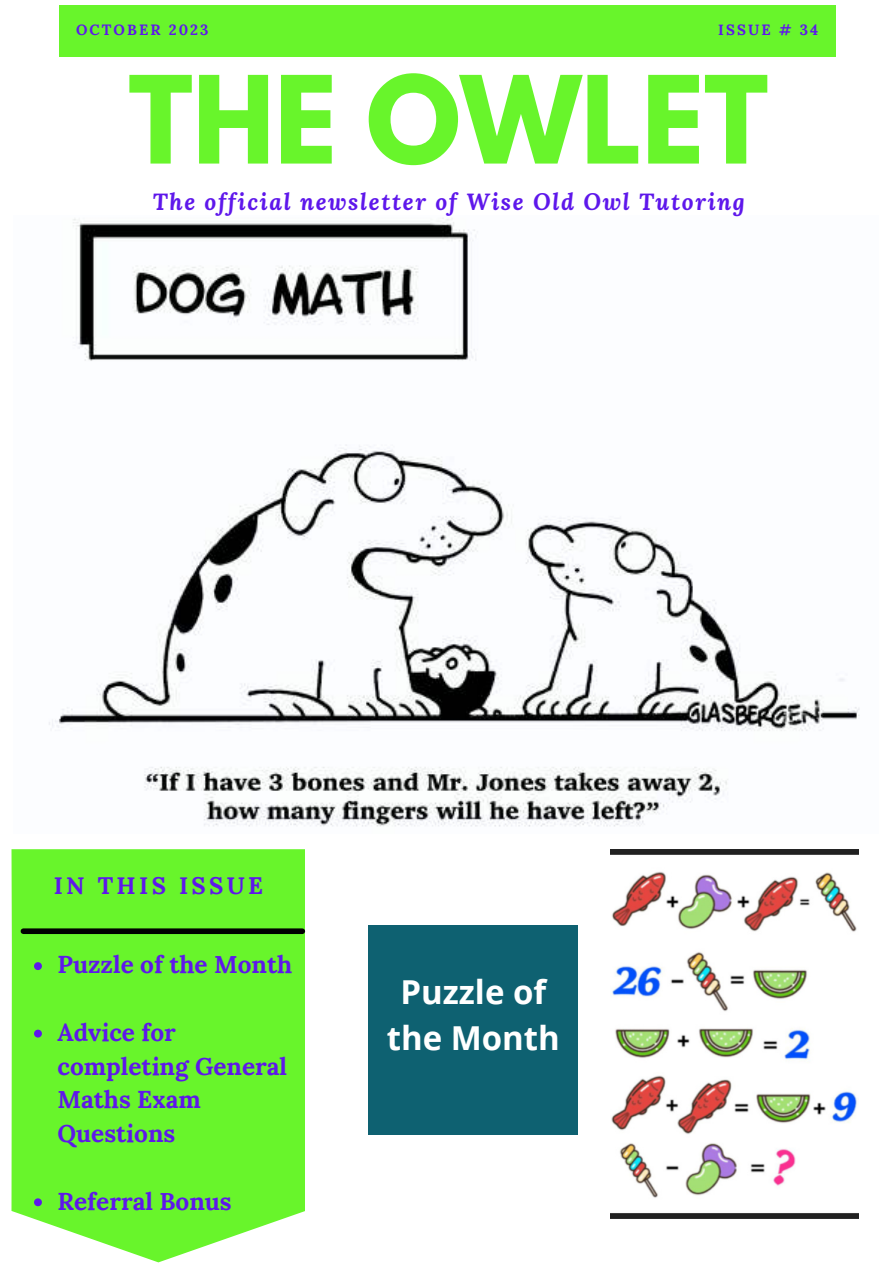
<style>
.page{position:relative;width:893px;height:1264px;background:#fff}
.page>*{position:absolute;margin:0;border:0;box-sizing:border-box;transform-origin:0 0}
.t1{font:700 107.4px "League Spartan";color:#68f52b}
.t2{font:700 33px/46px "Open Sans";color:#fff;text-align:center}
.t3{font:700 24.3px/33.8px "Lora";color:#5e17eb}
.t4{font:700 23.85px "Lora";letter-spacing:.14em;color:#5e17eb}
.t5{font:italic 700 23.1px "Lora";letter-spacing:.07em;color:#5e17eb}
.t6{font:700 14.85px "Lora";letter-spacing:.14em;color:#5e17eb}
</style>
<div class="page">
<div style="left:59px;top:6px;width:776px;height:50px;background:#68f52b"></div>
<img style="left:49px;top:218px;width:811px;height:609px">
<svg style="left:11px;top:849px;width:294px;height:413px;fill:#68f52b"></svg>
<div style="left:23px;top:928px;width:279px;height:6px;background:#000"></div>
<img style="left:610px;top:849px;width:248px;height:368px">
<svg style="left:34px;top:962px;width:8px;height:8px"></svg>
<svg style="left:34px;top:1029px;width:8px;height:8px"></svg>
<svg style="left:34px;top:1198px;width:8px;height:8px"></svg>
<div style="left:368px;top:925px;width:210px;height:209px;background:#0e6171"></div>
<p class="t6" style="left:76px;top:17px;width:134px">OCTOBER 2023</p>
<p class="t6" style="left:718px;top:17px;width:102px">ISSUE # 34</p>
<h1 class="t1" style="left:128px;top:36px;width:641px">THE OWLET</h1>
<p class="t5" style="left:153px;top:185px;width:593px">The official newsletter of Wise Old Owl Tutoring</p>
<p class="t4" style="left:54px;top:865px;width:211px">IN THIS ISSUE</p>
<p class="t3" style="left:57px;top:945px;width:236px">Puzzle of the Month</p>
<p class="t3" style="left:57px;top:1012px;width:231px">Advice for completing General<br>Maths Exam<br>Questions</p>
<p class="t3" style="left:57px;top:1181px;width:176px">Referral Bonus</p>
<h2 class="t2" style="left:386px;top:968px;width:175px">Puzzle of the Month</h2>
</div>
